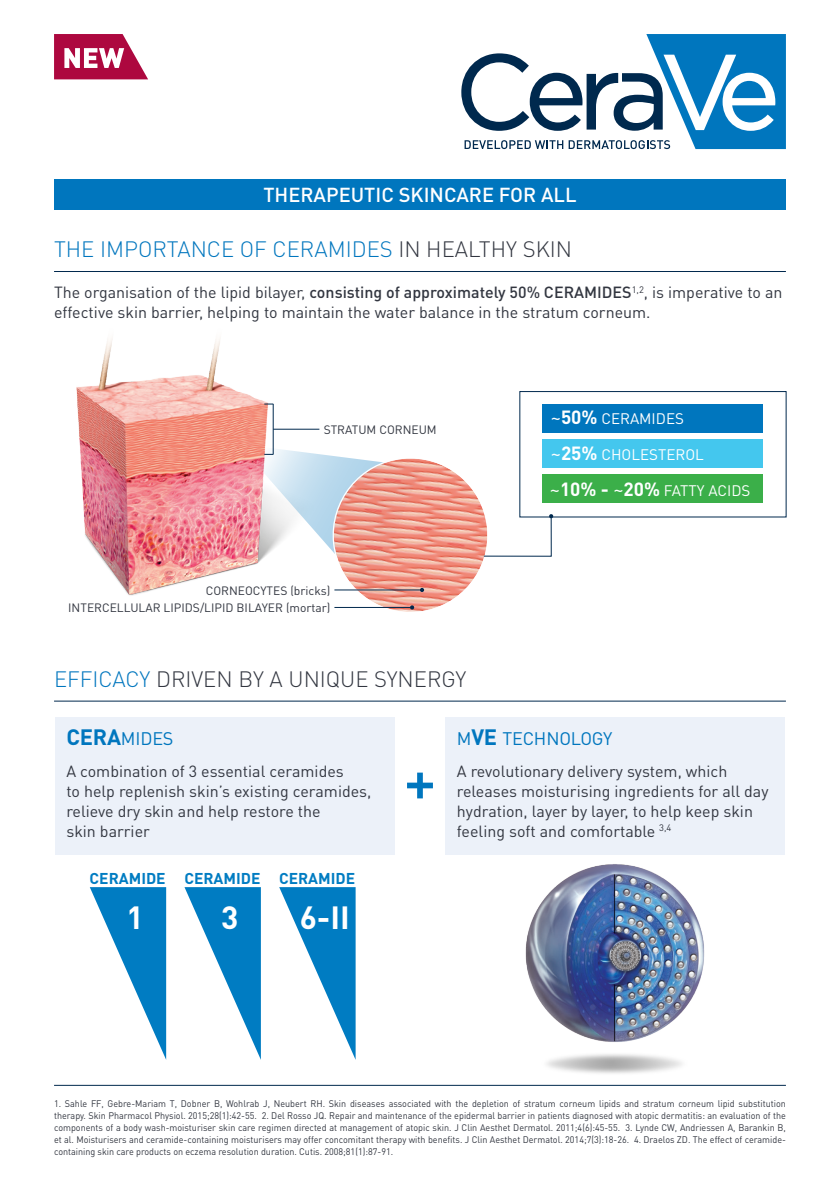
<style>
.page{position:relative;width:840px;height:1191px;background:#fff}
.page>*{position:absolute;margin:0;border:0;box-sizing:border-box;transform-origin:0 0}
.t1{font:700 31.8px "DIN Pro";color:#fff}
.t2{font:300 22px "DIN Pro";color:#0076be}
.t3{font:300 22px "DIN Pro";color:#323640}
.t4{font:500 20px "DIN Pro";color:#fff}
.t5{font:18px "DIN Pro";letter-spacing:-.01em;color:#0076be}
.t6{font:16px/20px "DIN Pro";color:#323640}
.t7{font:700 15.6px "DIN Pro";color:#007cc2}
.t8{font:15.2px "DIN Pro";color:#fff}
.t9{font:12px "DIN Pro";color:#323640}
.t10{font:9.6px/12px "DIN Pro";color:#323640;text-align:justify;scale:.95 1}
.s1{color:#323640}
.s2{font-weight:500}
.s3{color:#0076be}
.s4{font-size:18.8px}
.s5{font-weight:700;font-size:18.8px}
.s6{font-weight:700;font-size:22px}
</style>
<div class="page">
<svg style="left:461px;top:34px;width:324px;height:115px"></svg>
<div style="left:54px;top:179px;width:731px;height:30px;background:#0076be"></div>
<svg style="left:54px;top:34px;width:94px;height:45px"></svg>
<img style="left:76px;top:339px;width:244px;height:257px">
<hr style="left:54px;top:271px;width:731px;height:1px;background:#00294e">
<hr style="left:54px;top:701px;width:731px;height:1px;background:#00294e">
<hr style="left:273px;top:404px;width:1px;height:50px;background:#00294e">
<hr style="left:273px;top:429px;width:46px;height:1px;background:#00294e">
<hr style="left:54px;top:1084px;width:731px;height:1px;background:#00294e">
<div style="left:542px;top:475px;width:220px;height:28px;background:#3baf49"></div>
<div style="left:542px;top:440px;width:220px;height:28px;background:#44c7ee"></div>
<div style="left:542px;top:405px;width:220px;height:28px;background:#0076be"></div>
<div style="left:519px;top:391px;width:266px;height:126px;border:1px solid #00294e"></div>
<svg style="left:244px;top:446px;width:309px;height:166px"></svg>
<svg style="left:90px;top:887px;width:76px;height:172px"></svg>
<svg style="left:184px;top:887px;width:77px;height:172px"></svg>
<svg style="left:279px;top:887px;width:76px;height:172px"></svg>
<svg style="left:407px;top:772px;width:25px;height:26px"></svg>
<div style="left:55px;top:717px;width:339px;height:137px;background:#ecf1f9"></div>
<div style="left:445px;top:717px;width:339px;height:137px;background:#ecf1f9"></div>
<img style="left:512px;top:854px;width:205px;height:232px">
<h3 class="t4" style="left:263px;top:181px;width:314px">THERAPEUTIC SKINCARE FOR ALL</h3>
<h2 class="t2" style="left:54px;top:234px;width:519px">THE IMPORTANCE OF CERAMIDES <span class="s1">IN HEALTHY SKIN</span></h2>
<h3 class="t6" style="left:54px;top:282px;width:729px">The organisation of the lipid bilayer, <span class="s2">consisting of approximately 50% CERAMIDES</span><sup>1,2</sup>, is imperative to an effective skin barrier, helping to maintain the water balance in the stratum corneum.</h3>
<p class="t9" style="left:323px;top:421px;width:114px">STRATUM CORNEUM</p>
<p class="t9" style="left:205px;top:582px;width:126px">CORNEOCYTES (bricks)</p>
<p class="t9" style="left:68px;top:599px;width:263px">INTERCELLULAR LIPIDS/LIPID BILAYER (mortar)</p>
<h2 class="t3" style="left:54px;top:663px;width:414px"><span class="s3">EFFICACY</span> DRIVEN BY A UNIQUE SYNERGY</h2>
<h3 class="t8" style="left:550px;top:408px;width:135px"><span class="s4">~</span><span class="s5">50%</span> CERAMIDES</h3>
<h3 class="t8" style="left:550px;top:444px;width:154px"><span class="s4">~</span><span class="s5">25%</span> CHOLESTEROL</h3>
<h3 class="t8" style="left:549px;top:480px;width:202px"><span class="s4">~</span><span class="s5">10% -</span> <span class="s4">~</span><span class="s5">20%</span> FATTY ACIDS</h3>
<h3 class="t5" style="left:66px;top:726px;width:109px"><span class="s6">CERA</span>MIDES</h3>
<h3 class="t6" style="left:66px;top:760px;width:306px">A combination of 3 essential ceramides<br>to help replenish skin’s existing ceramides, relieve dry skin and help restore the<br>skin barrier</h3>
<h3 class="t7" style="left:90px;top:867px;width:77px">CERAMIDE</h3>
<h1 class="t1" style="left:126px;top:895px;width:19px">1</h1>
<h3 class="t7" style="left:184px;top:867px;width:77px">CERAMIDE</h3>
<h1 class="t1" style="left:221px;top:895px;width:19px">3</h1>
<h3 class="t7" style="left:279px;top:867px;width:77px">CERAMIDE</h3>
<h1 class="t1" style="left:299px;top:895px;width:52px">6-II</h1>
<h3 class="t5" style="left:456px;top:726px;width:157px">M<span class="s6">VE</span> TECHNOLOGY</h3>
<h3 class="t6" style="left:456px;top:760px;width:313px">A revolutionary delivery system, which releases moisturising ingredients for all day hydration, layer by layer, to help keep skin feeling soft and comfortable <sup>3,4</sup></h3>
<p class="t10" style="left:54px;top:1097px;width:771px">1. Sahle FF, Gebre-Mariam T, Dobner B, Wohlrab J, Neubert RH. Skin diseases associated with the depletion of stratum corneum lipids and stratum corneum lipid substitution therapy. Skin Pharmacol Physiol. 2015;28(1):42-55. 2. Del Rosso JQ. Repair and maintenance of the epidermal barrier in patients diagnosed with atopic dermatitis: an evaluation of the components of a body wash-moisturiser skin care regimen directed at management of atopic skin. J Clin Aesthet Dermatol. 2011;4(6):45-55. 3. Lynde CW, Andriessen A, Barankin B, et al. Moisturisers and ceramide-containing moisturisers may offer concomitant therapy with benefits. J Clin Aesthet Dermatol. 2014;7(3):18-26. 4. Draelos ZD. The effect of ceramide&shy;containing skin care products on eczema resolution duration. Cutis. 2008;81(1):87-91.</p>
</div>
